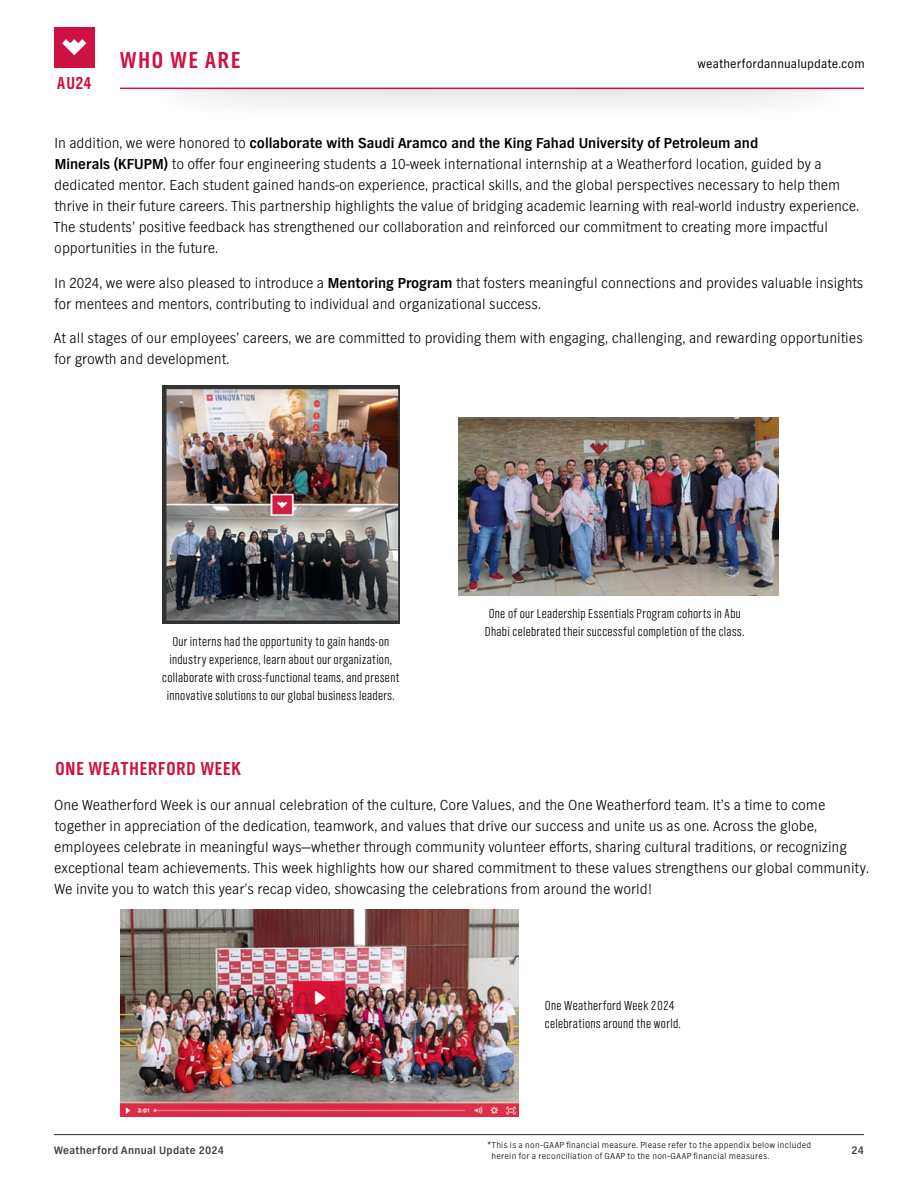
<style>
.page{position:relative;width:918px;height:1188px;background:#fff}
.page>*{position:absolute;margin:0;border:0;box-sizing:border-box;transform-origin:0 0}
.t1{font:24px "TV Nord EF Bold Con";letter-spacing:.09em;color:#ce1141}
.t2{font:19.5px "TV Nord EF Bold Con";letter-spacing:.05em;color:#ce1141}
.t3{font:18px "TV Nord EF Bold Con";color:#ce1141}
.t4{font:300 15px/21px "TV Nord EF";color:#000}
.t5{font:13.5px/18px "TV Nord EF Light Con";letter-spacing:.025em;color:#000}
.t6{font:12.75px "TV Nord EF";letter-spacing:.01em;color:#000}
.t7{font:700 11.25px "TV Nord EF";letter-spacing:.03em;color:#404040}
.t8{font:300 9px/12px "TV Nord EF";letter-spacing:.035em;color:#000}
.s1{font-weight:700}
</style>
<div class="page">
<svg style="left:94px;top:27px;width:770px;height:77px;fill:#f1f0f0"></svg>
<div style="left:102px;top:1px;width:807px;height:87px;background:#fff"></div>
<hr style="left:120px;top:88px;width:744px;height:1px;background:#ce1141">
<div style="left:54px;top:27px;width:40px;height:41px;background:#ce1141"></div>
<svg style="left:62px;top:39px;width:24px;height:16px"></svg>
<hr style="left:54px;top:1134px;width:810px;height:1px;background:#404040">
<img style="left:162px;top:385px;width:238px;height:239px">
<img style="left:459px;top:418px;width:320px;height:177px">
<img style="left:121px;top:909px;width:398px;height:207px">
<p class="t3" style="left:57px;top:73px;width:36px">AU24</p>
<h1 class="t1" style="left:120px;top:45px;width:122px">WHO WE ARE</h1>
<p class="t6" style="left:698px;top:56px;width:169px">weatherfordannualupdate.com</p>
<p class="t4" style="left:54px;top:133px;width:807px">In addition, we were honored to <span class="s1">collaborate with Saudi Aramco and the King Fahad University of Petroleum and<br>Minerals (KFUPM)</span> to offer four engineering students a 10-week international internship at a Weatherford location, guided by a dedicated mentor. Each student gained hands-on experience, practical skills, and the global perspectives necessary to help them thrive in their future careers. This partnership highlights the value of bridging academic learning with real-world industry experience.<br>The students’ positive feedback has strengthened our collaboration and reinforced our commitment to creating more impactful opportunities in the future.</p>
<p class="t4" style="left:54px;top:272px;width:810px">In 2024, we were also pleased to introduce a <span class="s1">Mentoring Program</span> that fosters meaningful connections and provides valuable insights for mentees and mentors, contributing to individual and organizational success.</p>
<p class="t4" style="left:54px;top:328px;width:810px">At all stages of our employees’ careers, we are committed to providing them with engaging, challenging, and rewarding opportunities for growth and development.</p>
<p class="t5" style="left:162px;top:633px;width:239px;text-align:center">Our interns had the opportunity to gain hands-on industry experience, learn about our organization, collaborate with cross-functional teams, and present innovative solutions to our global business leaders.</p>
<p class="t5" style="left:485px;top:604px;width:261px">One of our Leadership Essentials Program cohorts in Abu<br>Dhabi celebrated their successful completion of the class.</p>
<h2 class="t2" style="left:55px;top:757px;width:187px">ONE WEATHERFORD WEEK</h2>
<p class="t4" style="left:54px;top:794px;width:816px">One Weatherford Week is our annual celebration of the culture, Core Values, and the One Weatherford team. It’s a time to come together in appreciation of the dedication, teamwork, and values that drive our success and unite us as one. Across the globe, employees celebrate in meaningful ways—whether through community volunteer efforts, sharing cultural traditions, or recognizing exceptional team achievements. This week highlights how our shared commitment to these values strengthens our global community.<br>We invite you to watch this year’s recap video, showcasing the celebrations from around the world!</p>
<p class="t5" style="left:545px;top:997px;width:138px">One Weatherford Week 2024 celebrations around the world.</p>
<p class="t8" style="left:491px;top:1139px;width:321px;text-indent:-4px">*This is a non-GAAP financial measure. Please refer to the appendix below included herein for a reconciliation of GAAP to the non-GAAP financial measures.</p>
<p class="t7" style="left:54px;top:1144px;width:172px">Weatherford Annual Update 2024</p>
<p class="t7" style="left:851px;top:1144px;width:14px">24</p>
</div>
